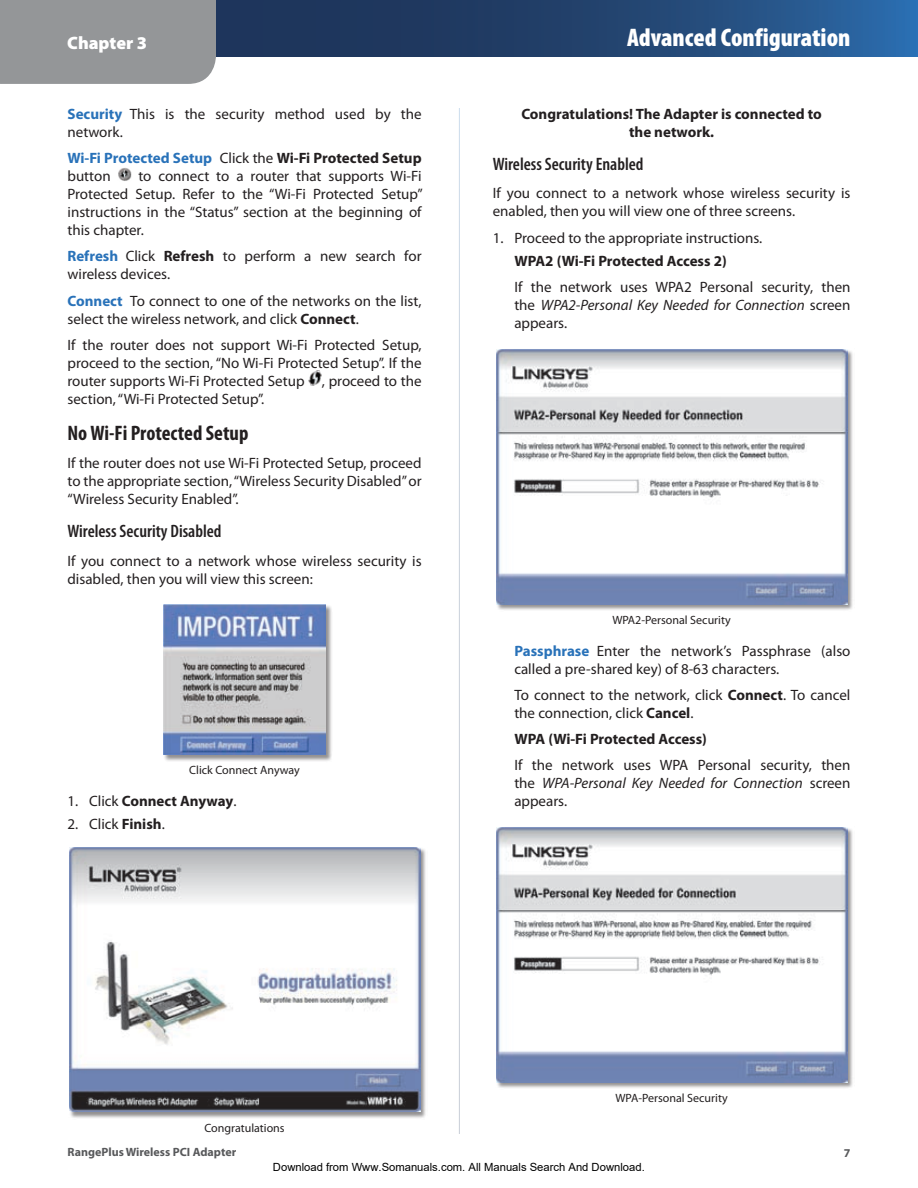
<style>
.page{position:relative;width:918px;height:1188px;background:#fff}
.page>*{position:absolute;margin:0;border:0;box-sizing:border-box;transform-origin:0 0}
.t1{font:900 condensed 25.5px "Myriad Pro";color:#fff}
.t2{font:700 condensed 21px "Myriad Pro";color:#231f20}
.t3{font:600 condensed 18px "Myriad Pro";color:#231f20}
.t4{font:900 18px "Myriad Pro";color:#fff}
.t5{font:15px/18px "Myriad Pro";color:#231f20}
.t6{font:700 15px/23.4px "Myriad Pro";color:#231f20}
.t7{font:700 15px/18px "Myriad Pro";color:#2972b9}
.t8{font:12px "Myriad Pro";color:#231f20}
.t9{font:700 12px "Myriad Pro";color:#58595b}
.t10{font:11.25px "Arial";color:#000}
.s1{font-weight:700;color:#2972b9}
.s2{font-weight:400;color:#231f20}
.s3{color:#231f20}
.s4{font-weight:700}
.s5{font-weight:400}
.s6{font-style:italic}
</style>
<div class="page">
<div style="left:0;top:0;width:216px;height:84px;background:#949698"></div>
<svg style="left:219px;top:3px;width:696px;height:51px;background:#224573"></svg>
<img style="left:118px;top:168px;width:13px;height:13px">
<img style="left:308px;top:371px;width:14px;height:15px">
<div style="left:163px;top:604px;width:170px;height:158px;background:#231f20;opacity:.5"></div>
<img style="left:164px;top:605px;width:161px;height:149px">
<div style="left:68px;top:847px;width:360px;height:272px;background:#231f20;opacity:.5"></div>
<img style="left:69px;top:848px;width:351px;height:264px">
<div style="left:495px;top:348px;width:360px;height:264px;background:#231f20;opacity:.5"></div>
<img style="left:496px;top:349px;width:351px;height:255px">
<div style="left:495px;top:826px;width:360px;height:264px;background:#231f20;opacity:.5"></div>
<img style="left:496px;top:827px;width:351px;height:255px">
<p class="t4" style="left:67px;top:32px;width:82px">Chapter 3</p>
<h1 class="t1" style="left:627px;top:21px;width:225px">Advanced Configuration</h1>
<p class="t5" style="left:68px;top:106px;width:356px"><span class="s1">Security</span> This is the security method used by the network.</p>
<p class="t7" style="left:68px;top:149px;width:356px">Wi-Fi Protected Setup <span class="s2">Click the</span> <span class="s3">Wi-Fi Protected Setup </span><span class="s2">button</span></p>
<p class="t5" style="left:68px;top:168px;width:357px;text-align:justify;text-indent:71px">to connect to a router that supports Wi-Fi Protected Setup. Refer to the “Wi-Fi Protected Setup” instructions in the “Status” section at the beginning of this chapter.</p>
<p class="t5" style="left:68px;top:248px;width:356px"><span class="s1">Refresh</span> Click <span class="s4">Refresh</span> to perform a new search for wireless devices.</p>
<p class="t5" style="left:68px;top:292px;width:356px"><span class="s1">Connect</span> To connect to one of the networks on the list, select the wireless network, and click <span class="s4">Connect</span>.</p>
<p class="t5" style="left:68px;top:336px;width:356px;text-align:justify">If the router does not support Wi-Fi Protected Setup, proceed to the section, “No Wi-Fi Protected Setup”. If the router supports Wi-Fi Protected Setup , proceed to the section, “Wi-Fi Protected Setup”.</p>
<h2 class="t2" style="left:68px;top:420px;width:182px">No Wi-Fi Protected Setup</h2>
<p class="t5" style="left:68px;top:455px;width:356px;text-align:justify">If the router does not use Wi-Fi Protected Setup, proceed to the appropriate section, “Wireless Security Disabled” or “Wireless Security Enabled”.</p>
<p class="t3" style="left:68px;top:520px;width:156px">Wireless Security Disabled</p>
<p class="t5" style="left:68px;top:552px;width:356px">If you connect to a network whose wireless security is disabled, then you will view this screen:</p>
<p class="t5" style="left:68px;top:790px;width:12px;line-height:23.4px">1.<br>2.</p>
<p class="t8" style="left:189px;top:764px;width:112px">Click Connect Anyway</p>
<p class="t6" style="left:89px;top:789px;width:149px"><span class="s5">Click</span> Connect Anyway<span class="s5">.<br>Click</span> Finish<span class="s5">.</span></p>
<p class="t6" style="left:521px;top:105px;width:302px;line-height:18px;text-align:center">Congratulations! The Adapter is connected to the network.</p>
<p class="t3" style="left:493px;top:153px;width:152px">Wireless Security Enabled</p>
<p class="t5" style="left:493px;top:185px;width:359px">If you connect to a network whose wireless security is enabled, then you will view one of three screens.</p>
<p class="t5" style="left:514px;top:229px;width:250px">Proceed to the appropriate instructions.</p>
<p class="t6" style="left:514px;top:249px;width:214px">WPA2 (Wi-Fi Protected Access 2)</p>
<p class="t5" style="left:514px;top:278px;width:338px;text-align:justify">If the network uses WPA2 Personal security, then the <span class="s6">WPA2-Personal Key Needed for Connection</span> screen appears.</p>
<p class="t5" style="left:493px;top:229px;width:12px">1.</p>
<p class="t8" style="left:612px;top:613px;width:120px">WPA2-Personal Security</p>
<p class="t5" style="left:514px;top:642px;width:338px"><span class="s1">Passphrase</span> Enter the network’s Passphrase (also called a pre-shared key) of 8-63 characters.</p>
<p class="t5" style="left:514px;top:686px;width:338px">To connect to the network, click <span class="s4">Connect</span>. To cancel the connection, click <span class="s4">Cancel</span>.</p>
<p class="t6" style="left:514px;top:727px;width:194px">WPA (Wi-Fi Protected Access)</p>
<p class="t5" style="left:514px;top:756px;width:338px;text-align:justify">If the network uses WPA Personal security, then the <span class="s6">WPA-Personal Key Needed for Connection</span> screen appears.</p>
<p class="t8" style="left:204px;top:1121px;width:82px">Congratulations</p>
<p class="t9" style="left:68px;top:1145px;width:170px">RangePlus Wireless PCI Adapter</p>
<p class="t8" style="left:616px;top:1091px;width:114px">WPA-Personal Security</p>
<p class="t10" style="left:273px;top:1160px;width:373px">Download from Www.Somanuals.com. All Manuals Search And Download.</p>
</div>
